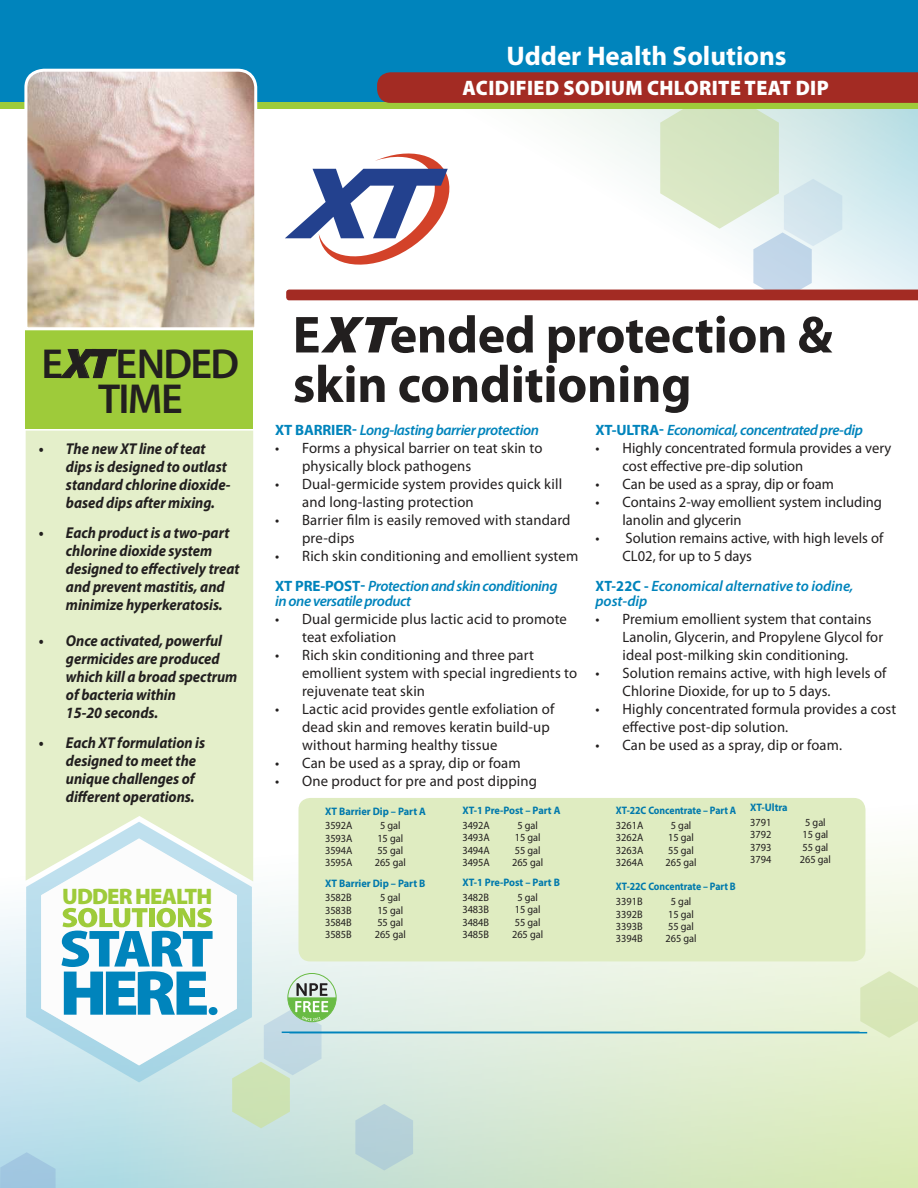
<style>
.page{position:relative;width:918px;height:1188px;background:#fff}
.page>*{position:absolute;margin:0;border:0;box-sizing:border-box;transform-origin:0 0}
.t1{font:700 52.5px/49.5px "Myriad Pro";letter-spacing:-.005em;color:#221f1f}
.t2{font:600 42.15px/35.1px "Myriad Pro";letter-spacing:-.04em;color:#221f1f;text-align:center}
.t3{font:700 27px "Myriad Pro";color:#fff}
.t4{font:900 22.5px "Myriad Pro";letter-spacing:-.04em;color:#9ecb3a}
.t5{font:900 21px "Myriad Pro";letter-spacing:.02em;color:#fff;scale:.95 1}
.t6{font:italic 700 15.75px/18px "Myriad Pro";letter-spacing:-.005em;color:#221f1f;scale:.93 1}
.t7{font:15px/18px "Myriad Pro";letter-spacing:.01em;color:#221f1f}
.t8{font:italic 600 15px "Myriad Pro";letter-spacing:-.03em;color:#0084bc}
.t9{font:italic 600 15px/15px "Myriad Pro";letter-spacing:-.005em;color:#0084bc}
.t10{font:10.8px "Myriad Pro";letter-spacing:-.005em;color:#221f1f;scale:.95 1}
.t11{font:700 10.8px "Myriad Pro";letter-spacing:-.005em;color:#0079ac;scale:.95 1}
.t12{font:700 10.8px "Myriad Pro";letter-spacing:-.005em;color:#0079ac;scale:.9 1}
.s1{font-weight:900;font-style:italic;font-size:41.7px}
.s2{font-weight:900;font-style:italic}
.s3{font-weight:700;font-style:normal}
.s4{font-weight:700;color:#0084bc}
.s5{font-weight:600;font-style:italic;color:#0084bc}
</style>
<div class="page">
<div style="left:0;top:102px;width:918px;height:7px;background:#9ecb3a"></div>
<div style="left:0;top:0;width:918px;height:102px;background:#0084bc"></div>
<img style="left:0;top:802px;width:918px;height:386px">
<svg style="left:0;top:1152px;width:56px;height:36px;background:#a4cbe2"></svg>
<svg style="left:355px;top:1104px;width:58px;height:66px;background:#bad5d8"></svg>
<svg style="left:26px;top:881px;width:226px;height:201px;background:#c0e0eb"></svg>
<svg style="left:41px;top:881px;width:196px;height:185px"></svg>
<svg style="left:26px;top:431px;width:227px;height:450px;background:#e3efcd"></svg>
<div style="left:26px;top:323px;width:227px;height:106px;background:#9ecb3a"></div>
<svg style="left:860px;top:971px;width:58px;height:67px;background:#dce9bf"></svg>
<img style="left:24px;top:68px;width:234px;height:264px">
<hr style="left:289px;top:1032px;width:578px;height:1px;background:#0084bc">
<svg style="left:285px;top:72px;width:632px;height:228px"></svg>
<svg style="left:60px;top:349px;width:57px;height:29px"></svg>
<svg style="left:232px;top:983px;width:104px;height:145px;background:#c6dfd1"></svg>
<svg style="left:61px;top:908px;width:152px;height:107px"></svg>
<div style="left:209px;top:1007px;width:9px;height:8px;background:#0084bc;border-radius:50%"></div>
<div style="left:298px;top:798px;width:567px;height:163px;background:#dfecc1;border-radius:12px"></div>
<h3 class="t3" style="left:506px;top:46px;width:282px">Udder Health Solutions</h3>
<h3 class="t5" style="left:463px;top:75px;width:387px">ACIDIFIED SODIUM CHLORITE TEAT DIP</h3>
<h2 class="t2" style="left:41px;top:346px;width:199px">E<span class="s1">XT</span>ENDED<br>TIME</h2>
<p class="t6" style="left:66px;top:441px;width:178px;text-indent:-27px">• The new XT line of teat dips is designed to outlast standard chlorine dioxide&shy;based dips after mixing.</p>
<p class="t6" style="left:66px;top:525px;width:188px;text-indent:-27px">• Each product is a two-part chlorine dioxide system designed to effectively treat and prevent mastitis, and minimize hyperkeratosis.</p>
<p class="t6" style="left:66px;top:633px;width:186px;text-indent:-27px">• Once activated, powerful germicides are produced which kill a broad spectrum of bacteria within<br>15-20 seconds.</p>
<p class="t6" style="left:66px;top:735px;width:151px;text-indent:-27px">• Each XT formulation is designed to meet the unique challenges of different operations.</p>
<h3 class="t4" style="left:62px;top:883px;width:152px">UDDER HEALTH</h3>
<h1 class="t1" style="left:293px;top:315px;width:541px">E<span class="s2">XT</span>ended protection &amp; skin conditioning</h1>
<p class="t8" style="left:275px;top:424px;width:265px"><span class="s3">XT BARRIER-</span> Long-lasting barrier protection</p>
<p class="t7" style="left:302px;top:440px;width:242px;text-indent:-27px">• Forms a physical barrier on teat skin to physically block pathogens</p>
<p class="t7" style="left:302px;top:476px;width:262px;text-indent:-27px">• Dual-germicide system provides quick kill and long-lasting protection</p>
<p class="t7" style="left:302px;top:512px;width:270px;text-indent:-27px">• Barrier film is easily removed with standard pre-dips</p>
<p class="t7" style="left:275px;top:542px;width:305px;line-height:30px">• Rich skin conditioning and emollient system<br><span class="s4">XT PRE-POST-</span> <span class="s5">Protection and skin conditioning</span></p>
<p class="t8" style="left:275px;top:595px;width:138px">in one versatile product</p>
<p class="t7" style="left:302px;top:611px;width:266px;text-indent:-27px">• Dual germicide plus lactic acid to promote teat exfoliation</p>
<p class="t7" style="left:302px;top:647px;width:277px;text-indent:-27px">• Rich skin conditioning and three part emollient system with special ingredients to rejuvenate teat skin</p>
<p class="t7" style="left:302px;top:701px;width:254px;text-indent:-27px">• Lactic acid provides gentle exfoliation of dead skin and removes keratin build-up without harming healthy tissue</p>
<p class="t7" style="left:275px;top:755px;width:247px">• Can be used as a spray, dip or foam</p>
<p class="t7" style="left:275px;top:773px;width:263px">• One product for pre and post dipping</p>
<p class="t11" style="left:325px;top:807px;width:108px">XT Barrier Dip – Part A</p>
<p class="t10" style="left:325px;top:822px;width:30px">3592A</p>
<p class="t10" style="left:380px;top:822px;width:23px">5 gal</p>
<p class="t10" style="left:325px;top:834px;width:30px">3593A</p>
<p class="t10" style="left:377px;top:834px;width:29px">15 gal</p>
<p class="t10" style="left:325px;top:846px;width:30px">3594A</p>
<p class="t10" style="left:377px;top:846px;width:29px">55 gal</p>
<p class="t10" style="left:325px;top:858px;width:30px">3595A</p>
<p class="t10" style="left:375px;top:858px;width:34px">265 gal</p>
<p class="t11" style="left:325px;top:879px;width:107px">XT Barrier Dip – Part B</p>
<p class="t10" style="left:325px;top:894px;width:30px">3582B</p>
<p class="t10" style="left:380px;top:894px;width:23px">5 gal</p>
<p class="t10" style="left:325px;top:906px;width:30px">3583B</p>
<p class="t10" style="left:377px;top:906px;width:29px">15 gal</p>
<p class="t10" style="left:325px;top:918px;width:30px">3584B</p>
<p class="t10" style="left:377px;top:918px;width:29px">55 gal</p>
<p class="t10" style="left:325px;top:930px;width:30px">3585B</p>
<p class="t10" style="left:375px;top:930px;width:34px">265 gal</p>
<p class="t11" style="left:462px;top:807px;width:105px">XT-1 Pre-Post – Part A</p>
<p class="t10" style="left:462px;top:821px;width:30px">3492A</p>
<p class="t10" style="left:517px;top:821px;width:23px">5 gal</p>
<p class="t10" style="left:462px;top:834px;width:30px">3493A</p>
<p class="t10" style="left:515px;top:834px;width:29px">15 gal</p>
<p class="t10" style="left:462px;top:846px;width:30px">3494A</p>
<p class="t10" style="left:515px;top:846px;width:29px">55 gal</p>
<p class="t10" style="left:462px;top:858px;width:30px">3495A</p>
<p class="t10" style="left:512px;top:858px;width:34px">265 gal</p>
<p class="t11" style="left:462px;top:879px;width:104px">XT-1 Pre-Post – Part B</p>
<p class="t10" style="left:462px;top:893px;width:30px">3482B</p>
<p class="t10" style="left:517px;top:893px;width:23px">5 gal</p>
<p class="t10" style="left:462px;top:906px;width:30px">3483B</p>
<p class="t10" style="left:515px;top:906px;width:29px">15 gal</p>
<p class="t10" style="left:462px;top:918px;width:30px">3484B</p>
<p class="t10" style="left:515px;top:918px;width:29px">55 gal</p>
<p class="t10" style="left:462px;top:930px;width:30px">3485B</p>
<p class="t10" style="left:512px;top:930px;width:34px">265 gal</p>
<p class="t8" style="left:595px;top:424px;width:269px"><span class="s3">XT-ULTRA-</span> Economical, concentrated pre-dip</p>
<p class="t7" style="left:622px;top:440px;width:270px;text-indent:-27px">• Highly concentrated formula provides а very cost effective pre-dip solution</p>
<p class="t7" style="left:595px;top:476px;width:240px">• Саn be used as а spray, dip or foam</p>
<p class="t7" style="left:622px;top:494px;width:261px;text-indent:-27px">• Contains 2-way emollient system including lanolin and glycerin</p>
<p class="t7" style="left:622px;top:530px;width:262px;text-indent:-27px">• Solution remains active, with high levels of<br>CL02, for up to 5 days</p>
<p class="t9" style="left:595px;top:580px;width:260px"><span class="s3">XT-22C -</span> Economical alternative to iodine, post-dip</p>
<p class="t7" style="left:622px;top:611px;width:262px;text-indent:-27px">• Premium emollient system that contains<br>Lanolin, Glycerin, and Propylene Glycol for ideal post-milking skin conditioning.</p>
<p class="t7" style="left:622px;top:665px;width:265px;text-indent:-27px">• Solution remains active, with high levels of<br>Chlorine Dioxide, for up to 5 days.</p>
<p class="t7" style="left:622px;top:701px;width:275px;text-indent:-27px">• Highly concentrated formula provides a cost effective post-dip solution.</p>
<p class="t7" style="left:595px;top:737px;width:248px">• Can be used as a spray, dip or foam.</p>
<p class="t12" style="left:616px;top:807px;width:135px">XT-22C Concentrate – Part A</p>
<p class="t10" style="left:616px;top:821px;width:30px">3261A</p>
<p class="t10" style="left:671px;top:821px;width:23px">5 gal</p>
<p class="t10" style="left:616px;top:834px;width:30px">3262A</p>
<p class="t10" style="left:668px;top:834px;width:29px">15 gal</p>
<p class="t10" style="left:616px;top:846px;width:30px">3263A</p>
<p class="t10" style="left:668px;top:846px;width:29px">55 gal</p>
<p class="t10" style="left:616px;top:858px;width:30px">3264A</p>
<p class="t10" style="left:666px;top:858px;width:34px">265 gal</p>
<p class="t12" style="left:616px;top:883px;width:135px">XT-22C Concentrate – Part B</p>
<p class="t10" style="left:616px;top:898px;width:30px">3391B</p>
<p class="t10" style="left:671px;top:898px;width:23px">5 gal</p>
<p class="t10" style="left:616px;top:910px;width:30px">3392B</p>
<p class="t10" style="left:668px;top:910px;width:29px">15 gal</p>
<p class="t10" style="left:616px;top:922px;width:30px">3393B</p>
<p class="t10" style="left:668px;top:922px;width:29px">55 gal</p>
<p class="t10" style="left:616px;top:934px;width:30px">3394B</p>
<p class="t10" style="left:666px;top:934px;width:34px">265 gal</p>
<p class="t11" style="left:750px;top:804px;width:41px">XT-Ultra</p>
<p class="t10" style="left:750px;top:818px;width:24px">3791</p>
<p class="t10" style="left:805px;top:818px;width:23px">5 gal</p>
<p class="t10" style="left:750px;top:831px;width:24px">3792</p>
<p class="t10" style="left:803px;top:831px;width:29px">15 gal</p>
<p class="t10" style="left:750px;top:843px;width:24px">3793</p>
<p class="t10" style="left:803px;top:843px;width:29px">55 gal</p>
<p class="t10" style="left:750px;top:855px;width:24px">3794</p>
<p class="t10" style="left:800px;top:855px;width:34px">265 gal</p>
</div>
